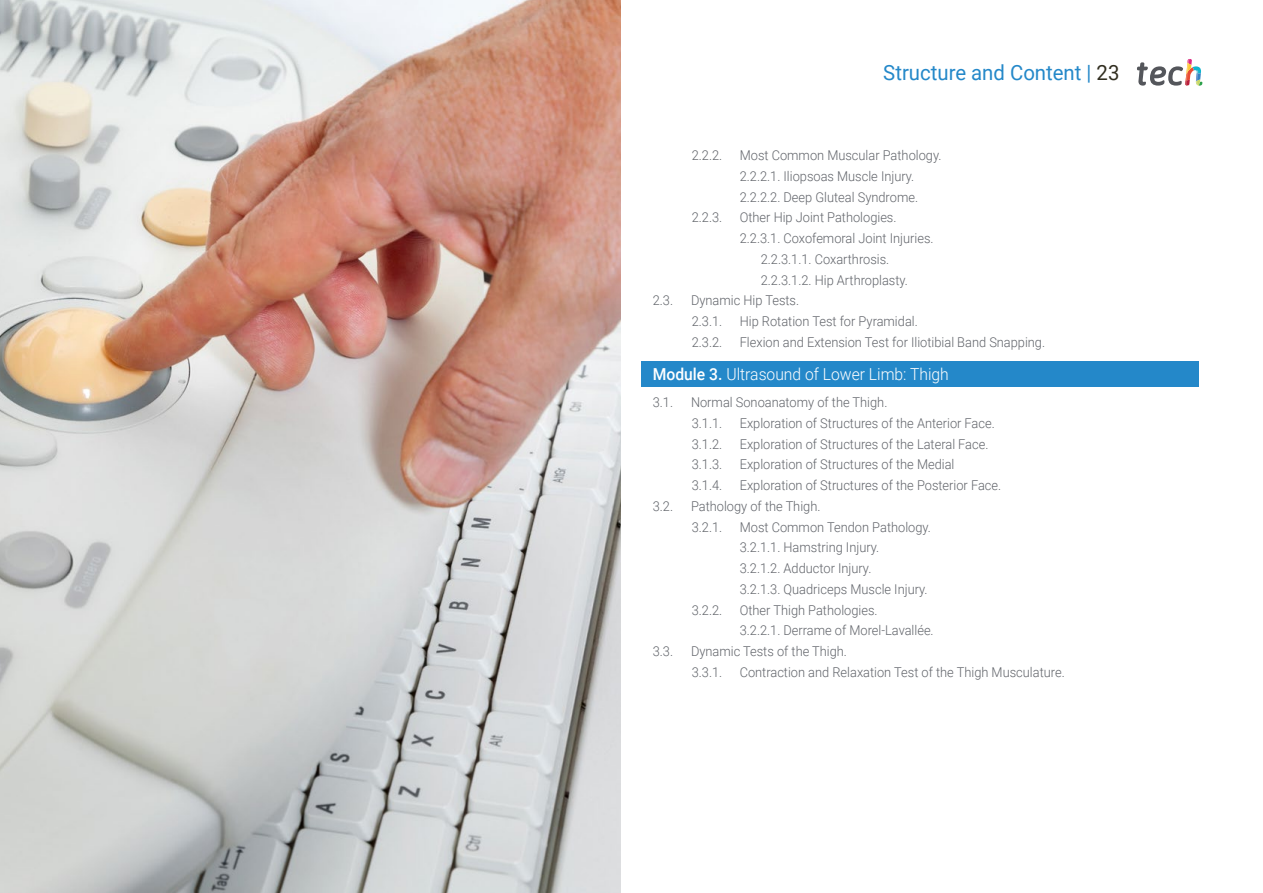
<style>
.page{position:relative;width:1263px;height:893px;background:#fff}
.page>*{position:absolute;margin:0;border:0;box-sizing:border-box;transform-origin:0 0}
.t1{font:21px "Roboto";color:#2488c9}
.t2{font:300 16.5px "Roboto";color:#fff;scale:.95 1}
.t3{font:300 13.5px/20.7px "Roboto";color:#61646a;scale:.95 1}
.s1{color:#312e20}
.s2{font-weight:500}
</style>
<div class="page">
<img style="left:0;top:0;width:621px;height:893px">
<div style="left:642px;top:361px;width:557px;height:25px;background:#2488c9"></div>
<svg style="left:1137px;top:59px;width:65px;height:27px"></svg>
<h1 class="t1" style="left:883px;top:57px;width:238px">Structure and Content | <span class="s1">23</span></h1>
<p class="t3" style="left:692px;top:144px;width:34px">2.2.2.</p>
<p class="t3" style="left:740px;top:144px;width:214px">Most Common Muscular Pathology.<br>2.2.2.1. Iliopsoas Muscle Injury.<br>2.2.2.2. Deep Gluteal Syndrome.</p>
<p class="t3" style="left:692px;top:207px;width:34px">2.2.3.</p>
<p class="t3" style="left:740px;top:207px;width:166px">Other Hip Joint Pathologies.</p>
<p class="t3" style="left:740px;top:227px;width:206px">2.2.3.1. Coxofemoral Joint Injuries.</p>
<p class="t3" style="left:761px;top:248px;width:137px">2.2.3.1.1. Coxarthrosis.</p>
<p class="t3" style="left:761px;top:269px;width:156px">2.2.3.1.2. Hip Arthroplasty.</p>
<p class="t3" style="left:653px;top:290px;width:23px">2.3.</p>
<p class="t3" style="left:691px;top:290px;width:115px">Dynamic Hip Tests.<br>2.3.1.</p>
<p class="t3" style="left:740px;top:310px;width:189px">Hip Rotation Test for Pyramidal.</p>
<p class="t3" style="left:692px;top:331px;width:34px">2.3.2.</p>
<p class="t3" style="left:740px;top:331px;width:323px">Flexion and Extension Test for Iliotibial Band Snapping.</p>
<p class="t2" style="left:653px;top:363px;width:313px"><span class="s2">Module 3.</span> Ultrasound of Lower Limb: Thigh</p>
<p class="t3" style="left:653px;top:392px;width:23px">3.1.</p>
<p class="t3" style="left:691px;top:392px;width:208px">Normal Sonoanatomy of the Thigh.<br>3.1.1.</p>
<p class="t3" style="left:740px;top:412px;width:270px">Exploration of Structures of the Anterior Face.</p>
<p class="t3" style="left:692px;top:433px;width:34px">3.1.2.</p>
<p class="t3" style="left:740px;top:433px;width:263px">Exploration of Structures of the Lateral Face.</p>
<p class="t3" style="left:692px;top:454px;width:34px">3.1.3.</p>
<p class="t3" style="left:740px;top:454px;width:227px">Exploration of Structures of the Medial</p>
<p class="t3" style="left:692px;top:475px;width:34px">3.1.4.</p>
<p class="t3" style="left:740px;top:475px;width:277px">Exploration of Structures of the Posterior Face.</p>
<p class="t3" style="left:653px;top:495px;width:23px">3.2.</p>
<p class="t3" style="left:691px;top:495px;width:138px">Pathology of the Thigh.<br>3.2.1.</p>
<p class="t3" style="left:740px;top:516px;width:203px">Most Common Tendon Pathology.<br>3.2.1.1. Hamstring Injury.<br>3.2.1.2. Adductor Injury.<br>3.2.1.3. Quadriceps Muscle Injury.</p>
<p class="t3" style="left:692px;top:599px;width:34px">3.2.2.</p>
<p class="t3" style="left:740px;top:599px;width:206px">Other Thigh Pathologies.<br>3.2.2.1. Derrame of Morel-Lavallée.</p>
<p class="t3" style="left:653px;top:641px;width:23px">3.3.</p>
<p class="t3" style="left:691px;top:641px;width:166px">Dynamic Tests of the Thigh.<br>3.3.1.</p>
<p class="t3" style="left:740px;top:661px;width:344px">Contraction and Relaxation Test of the Thigh Musculature.</p>
</div>
